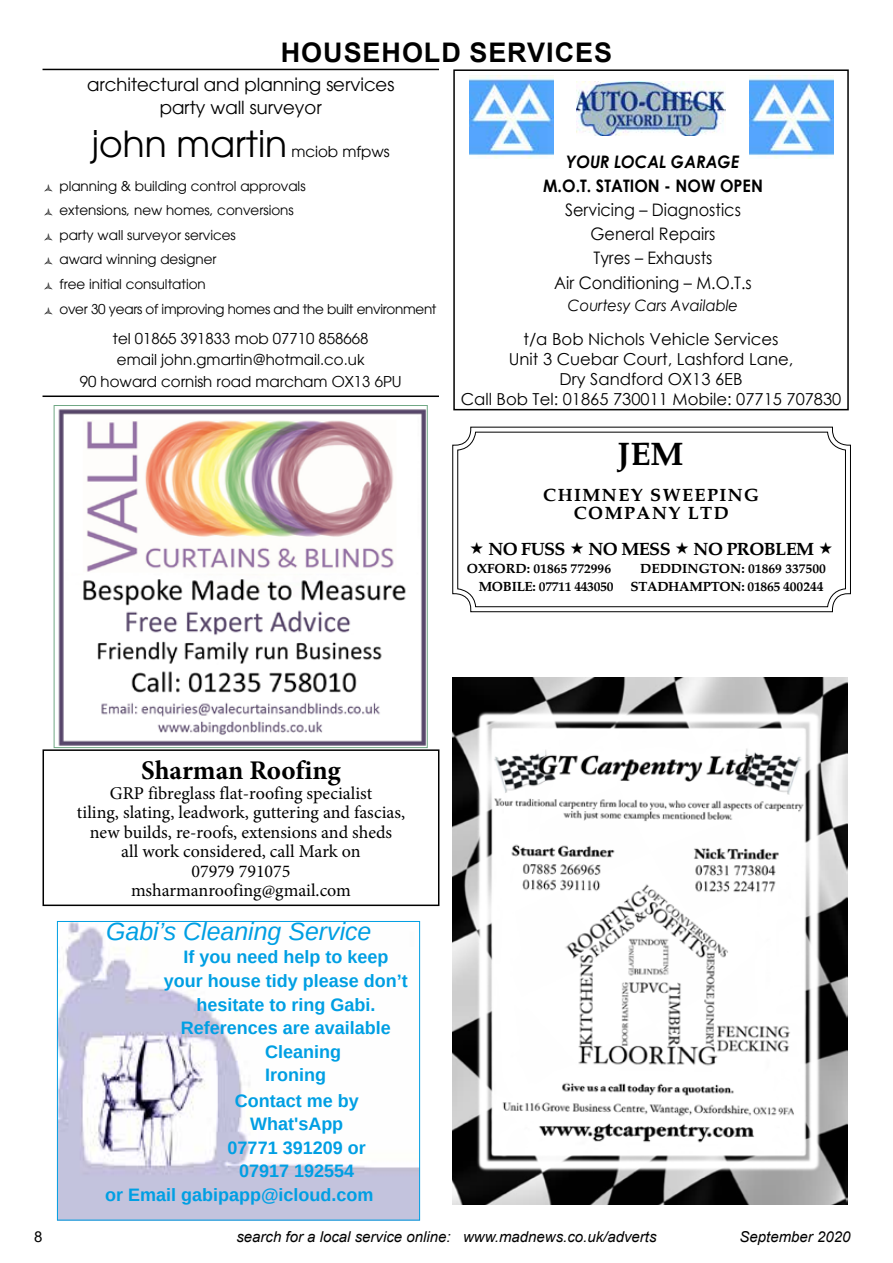
<style>
.page{position:relative;width:893px;height:1263px;background:#fff}
.page>*{position:absolute;margin:0;border:0;box-sizing:border-box;transform-origin:0 0}
.t1{font:36px "Avant Garde";color:#000}
.t2{font:700 33px "Palatino";color:#000}
.t3{font:700 27px "Arial";letter-spacing:.035em;color:#000}
.t4{font:700 27px "Minion Pro";color:#000}
.t5{font:italic 24.9px "Arimo";color:#009fe3}
.t6{font:18px/19.5px "Minion Pro";color:#000;text-align:center}
.t7{font:700 18px "Arimo";color:#009fe3}
.t8{font:18px/22.2px "Avant Garde";color:#000;text-align:center}
.t9{font:700 18px/18px "Palatino";letter-spacing:.08em;color:#000;text-align:center}
.t10{font:700 18px "Palatino";letter-spacing:-.03em;color:#000}
.t11{font:17.25px/24.2px "Century Gothic";color:#000;text-align:center;scale:.94 1}
.t12{font:700 17.25px "Century Gothic";color:#000;scale:.94 1}
.t13{font:italic 700 17.25px "Century Gothic";color:#000;scale:.94 1}
.t14{font:16.5px/19.8px "Century Gothic";color:#000;text-align:center}
.t15{font:italic 15.6px "Century Gothic";color:#000;scale:.94 1}
.t16{font:15px/21.6px "Avant Garde";color:#000;text-align:center}
.t17{font:italic 15px "Arial";color:#000}
.t18{font:15px "Arial";color:#000}
.t19{font:13.5px/24.6px "Avant Garde";color:#000}
.t20{font:700 13.5px "Palatino";letter-spacing:-.02em;color:#000}
.t21{font:700 13.5px "Palatino";color:#000}
</style>
<div class="page">
<hr style="left:43px;top:69px;width:396px;height:1px;background:#000">
<hr style="left:43px;top:395px;width:396px;height:2px;background:#000">
<img style="left:58px;top:409px;width:367px;height:337px">
<div style="left:54px;top:405px;width:373px;height:343px;border:1px solid #71a885"></div>
<div style="left:453px;top:69px;width:396px;height:341px;border:2px solid #000"></div>
<img style="left:577px;top:81px;width:148px;height:55px">
<img style="left:470px;top:75px;width:83px;height:84px">
<img style="left:750px;top:75px;width:83px;height:84px">
<img style="left:59px;top:923px;width:359px;height:295px">
<div style="left:57px;top:921px;width:363px;height:299px;border:1px solid #009fe3"></div>
<svg style="left:452px;top:426px;width:399px;height:187px"></svg>
<div style="left:457px;top:432px;width:389px;height:175px;border:1px solid #000;border-radius:18px"></div>
<div style="left:43px;top:749px;width:396px;height:157px;border:2px solid #000"></div>
<img style="left:453px;top:678px;width:395px;height:526px">
<svg style="left:471px;top:542px;width:12px;height:12px"></svg>
<svg style="left:571px;top:542px;width:12px;height:12px"></svg>
<svg style="left:676px;top:542px;width:12px;height:12px"></svg>
<svg style="left:819px;top:542px;width:13px;height:12px"></svg>
<h3 class="t3" style="left:281px;top:34px;width:333px">HOUSEHOLD SERVICES</h3>
<h3 class="t8" style="left:87px;top:74px;width:309px">architectural and planning services party wall surveyor</h3>
<h1 class="t1" style="left:92px;top:123px;width:197px">john martin</h1>
<p class="t16" style="left:291px;top:141px;width:100px">mciob mfpws</p>
<p class="t19" style="left:60px;top:173px;width:378px">planning &amp; building control approvals<br>extensions, new homes, conversions<br>party wall surveyor services<br>award winning designer<br>free initial consultation<br>over 30 years of improving homes and the built environment</p>
<p class="t16" style="left:80px;top:328px;width:323px">tel 01865 391833 mob 07710 858668<br>email john.gmartin@hotmail.co.uk<br>90 howard cornish road marcham OX13 6PU</p>
<p class="t14" style="left:461px;top:329px;width:382px">t/a Bob Nichols Vehicle Services<br>Unit 3 Cuebar Court, Lashford Lane,<br>Dry Sandford OX13 6EB<br>Call Bob Tel: 01865 730011 Mobile: 07715 707830</p>
<p class="t13" style="left:566px;top:148px;width:186px">YOUR LOCAL GARAGE</p>
<p class="t12" style="left:543px;top:172px;width:235px">M.O.T. STATION - NOW OPEN</p>
<p class="t11" style="left:554px;top:197px;width:212px">Servicing – Diagnostics<br>General Repairs<br>Tyres – Exhausts<br>Air Conditioning – M.O.T.s</p>
<p class="t15" style="left:568px;top:294px;width:183px">Courtesy Cars Available</p>
<h2 class="t2" style="left:617px;top:435px;width:67px">JEM</h2>
<h3 class="t9" style="left:543px;top:486px;width:218px">CHIMNEY SWEEPING<br>COMPANY LTD</h3>
<h3 class="t9" style="left:488px;top:540px;width:79px">NO FUSS</h3>
<h3 class="t9" style="left:588px;top:540px;width:84px">NO MESS</h3>
<h3 class="t10" style="left:694px;top:538px;width:122px">NO PROBLEM</h3>
<p class="t21" style="left:467px;top:561px;width:146px">OXFORD: 01865 772996</p>
<p class="t21" style="left:640px;top:561px;width:187px">DEDDINGTON: 01869 337500</p>
<p class="t20" style="left:479px;top:579px;width:136px">MOBILE: 07711 443050</p>
<p class="t20" style="left:630px;top:579px;width:195px">STADHAMPTON: 01865 400244</p>
<h3 class="t4" style="left:141px;top:751px;width:201px">Sharman Roofing</h3>
<h3 class="t6" style="left:77px;top:783px;width:330px">GRP fibreglass flat-roofing specialist<br>tiling, slating, leadwork, guttering and fascias, new builds, re-roofs, extensions and sheds<br>all work considered, call Mark on<br>07979 791075<br>msharmanroofing@gmail.com</h3>
<h3 class="t5" style="left:106px;top:915px;width:267px">Gabi’s Cleaning Service</h3>
<h3 class="t7" style="left:183px;top:945px;width:206px">If you need help to keep</h3>
<h3 class="t7" style="left:164px;top:968px;width:245px">your house tidy please don’t</h3>
<h3 class="t7" style="left:196px;top:992px;width:180px">hesitate to ring Gabi.</h3>
<h3 class="t7" style="left:181px;top:1015px;width:212px">References are available</h3>
<h3 class="t7" style="left:265px;top:1039px;width:77px">Cleaning</h3>
<h3 class="t7" style="left:265px;top:1062px;width:62px">Ironing</h3>
<h3 class="t7" style="left:235px;top:1088px;width:125px">Contact me by</h3>
<h3 class="t7" style="left:250px;top:1111px;width:95px">What'sApp</h3>
<h3 class="t7" style="left:228px;top:1135px;width:140px">07771 391209 or</h3>
<h3 class="t7" style="left:239px;top:1158px;width:117px">07917 192554</h3>
<h3 class="t7" style="left:105px;top:1182px;width:270px">or Email gabipapp@icloud.com</h3>
<p class="t18" style="left:34px;top:1226px;width:10px">8</p>
<p class="t17" style="left:236px;top:1227px;width:422px">search for a local service online: www.madnews.co.uk/adverts</p>
<p class="t17" style="left:739px;top:1227px;width:112px">September 2020</p>
</div>
